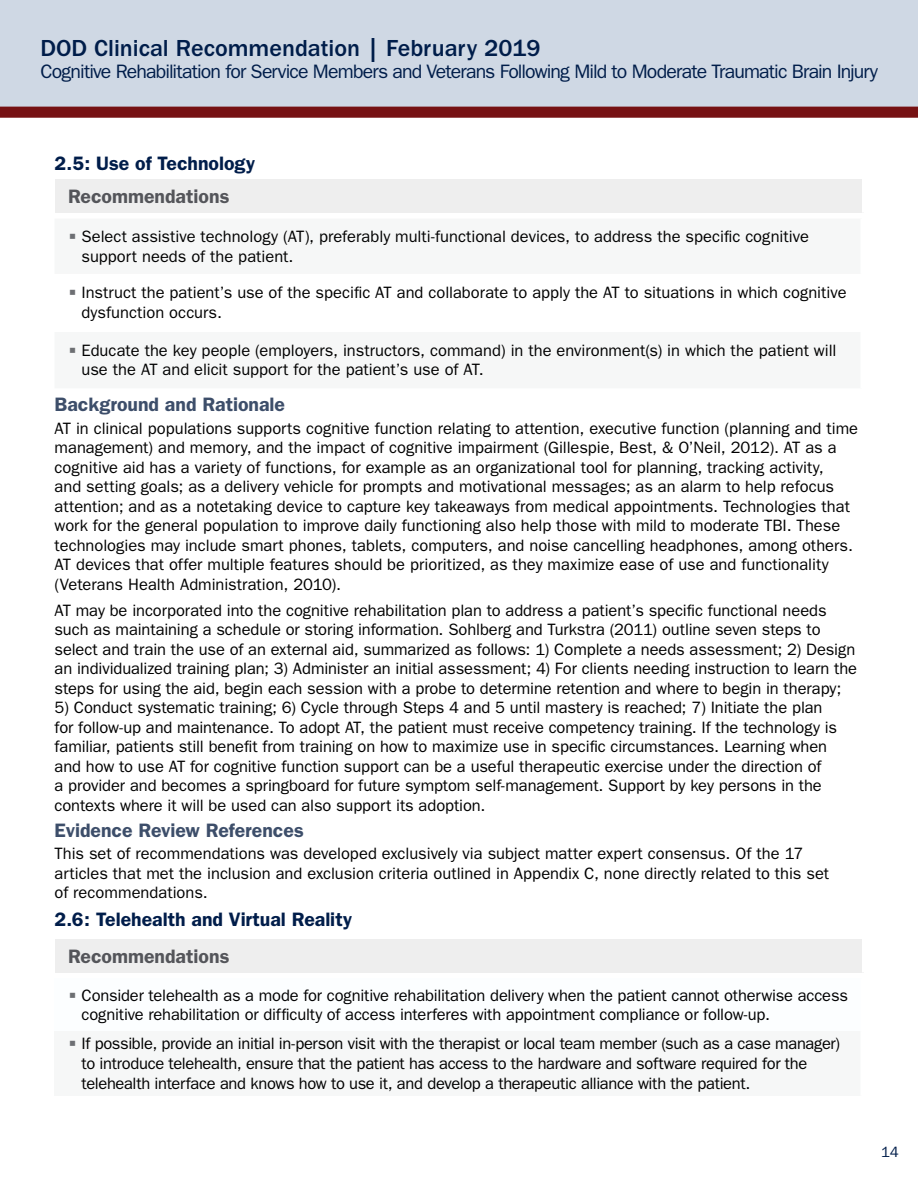
<style>
.page{position:relative;width:918px;height:1188px;background:#fff}
.page>*{position:absolute;margin:0;border:0;box-sizing:border-box;transform-origin:0 0}
.t1{font:500 24px "ITC Franklin Gothic Std";color:#001d4a}
.t2{font:19.5px "ITC Franklin Gothic Std";letter-spacing:-.045em;color:#001d4a}
.t3{font:600 19.5px "Franklin Gothic";color:#001d4a}
.t4{font:600 19.5px "Franklin Gothic";color:#3d4e6a}
.t5{font:600 19.5px "Franklin Gothic";color:#54555a}
.t6{font:16.5px/19.5px "ITC Franklin Gothic Std";letter-spacing:-.005em;color:#000}
.t7{font:15px "ITC Franklin Gothic Std";color:#001d4a}
</style>
<div class="page">
<div style="left:0;top:0;width:918px;height:108px;background:#cfd8e4"></div>
<div style="left:0;top:107px;width:918px;height:11px;background:#761113"></div>
<div style="left:55px;top:179px;width:808px;height:34px;background:#eee"></div>
<hr style="left:862px;top:179px;width:3px;height:34px;background:#fff">
<div style="left:55px;top:939px;width:808px;height:33px;background:#eee"></div>
<hr style="left:862px;top:939px;width:3px;height:33px;background:#fff">
<div style="left:55px;top:1031px;width:807px;height:65px;background:#f6f7f7"></div>
<hr style="left:860px;top:1031px;width:3px;height:65px;background:#fff">
<h1 class="t1" style="left:40px;top:34px;width:502px">DOD Clinical Recommendation | February 2019</h1>
<p class="t2" style="left:40px;top:60px;width:839px">Cognitive Rehabilitation for Service Members and Veterans Following Mild to Moderate Traumatic Brain Injury</p>
<p class="t3" style="left:55px;top:152px;width:202px">2.5: Use of Technology</p>
<p class="t5" style="left:68px;top:185px;width:163px">Recommendations</p>
<p class="t6" style="left:82px;top:227px;width:729px">Select assistive technology (AT), preferably multi-functional devices, to address the specific cognitive support needs of the patient.</p>
<p class="t6" style="left:82px;top:283px;width:767px">Instruct the patient’s use of the specific AT and collaborate to apply the AT to situations in which cognitive dysfunction occurs.</p>
<p class="t6" style="left:82px;top:340px;width:756px">Educate the key people (employers, instructors, command) in the environment(s) in which the patient will use the AT and elicit support for the patient’s use of AT.</p>
<p class="t4" style="left:55px;top:393px;width:232px">Background and Rationale</p>
<p class="t6" style="left:55px;top:418px;width:805px">AT in clinical populations supports cognitive function relating to attention, executive function (planning and time management) and memory, and the impact of cognitive impairment (Gillespie, Best, &amp; O’Neil, 2012). AT as a cognitive aid has a variety of functions, for example as an organizational tool for planning, tracking activity,<br>and setting goals; as a delivery vehicle for prompts and motivational messages; as an alarm to help refocus attention; and as a notetaking device to capture key takeaways from medical appointments. Technologies that work for the general population to improve daily functioning also help those with mild to moderate TBI. These technologies may include smart phones, tablets, computers, and noise cancelling headphones, among others.<br>AT devices that offer multiple features should be prioritized, as they maximize ease of use and functionality (Veterans Health Administration, 2010).</p>
<p class="t6" style="left:55px;top:601px;width:804px">AT may be incorporated into the cognitive rehabilitation plan to address a patient’s specific functional needs such as maintaining a schedule or storing information. Sohlberg and Turkstra (2011) outline seven steps to select and train the use of an external aid, summarized as follows: 1) Complete a needs assessment; 2) Design an individualized training plan; 3) Administer an initial assessment; 4) For clients needing instruction to learn the steps for using the aid, begin each session with a probe to determine retention and where to begin in therapy;</p>
<p class="t6" style="left:55px;top:698px;width:784px">5) Conduct systematic training; 6) Cycle through Steps 4 and 5 until mastery is reached; 7) Initiate the plan for follow-up and maintenance. To adopt AT, the patient must receive competency training. If the technology is familiar, patients still benefit from training on how to maximize use in specific circumstances. Learning when and how to use AT for cognitive function support can be a useful therapeutic exercise under the direction of<br>a provider and becomes a springboard for future symptom self-management. Support by key persons in the contexts where it will be used can also support its adoption.</p>
<p class="t4" style="left:55px;top:819px;width:251px">Evidence Review References</p>
<p class="t6" style="left:55px;top:844px;width:776px">This set of recommendations was developed exclusively via subject matter expert consensus. Of the 17 articles that met the inclusion and exclusion criteria outlined in Appendix C, none directly related to this set of recommendations.</p>
<p class="t3" style="left:55px;top:908px;width:299px">2.6: Telehealth and Virtual Reality</p>
<p class="t5" style="left:68px;top:945px;width:163px">Recommendations</p>
<p class="t6" style="left:82px;top:985px;width:768px">Consider telehealth as a mode for cognitive rehabilitation delivery when the patient cannot otherwise access cognitive rehabilitation or difficulty of access interferes with appointment compliance or follow-up.</p>
<p class="t6" style="left:82px;top:1034px;width:760px">If possible, provide an initial in-person visit with the therapist or local team member (such as a case manager) to introduce telehealth, ensure that the patient has access to the hardware and software required for the telehealth interface and knows how to use it, and develop a therapeutic alliance with the patient.</p>
<p class="t7" style="left:881px;top:1143px;width:19px">14</p>
</div>
